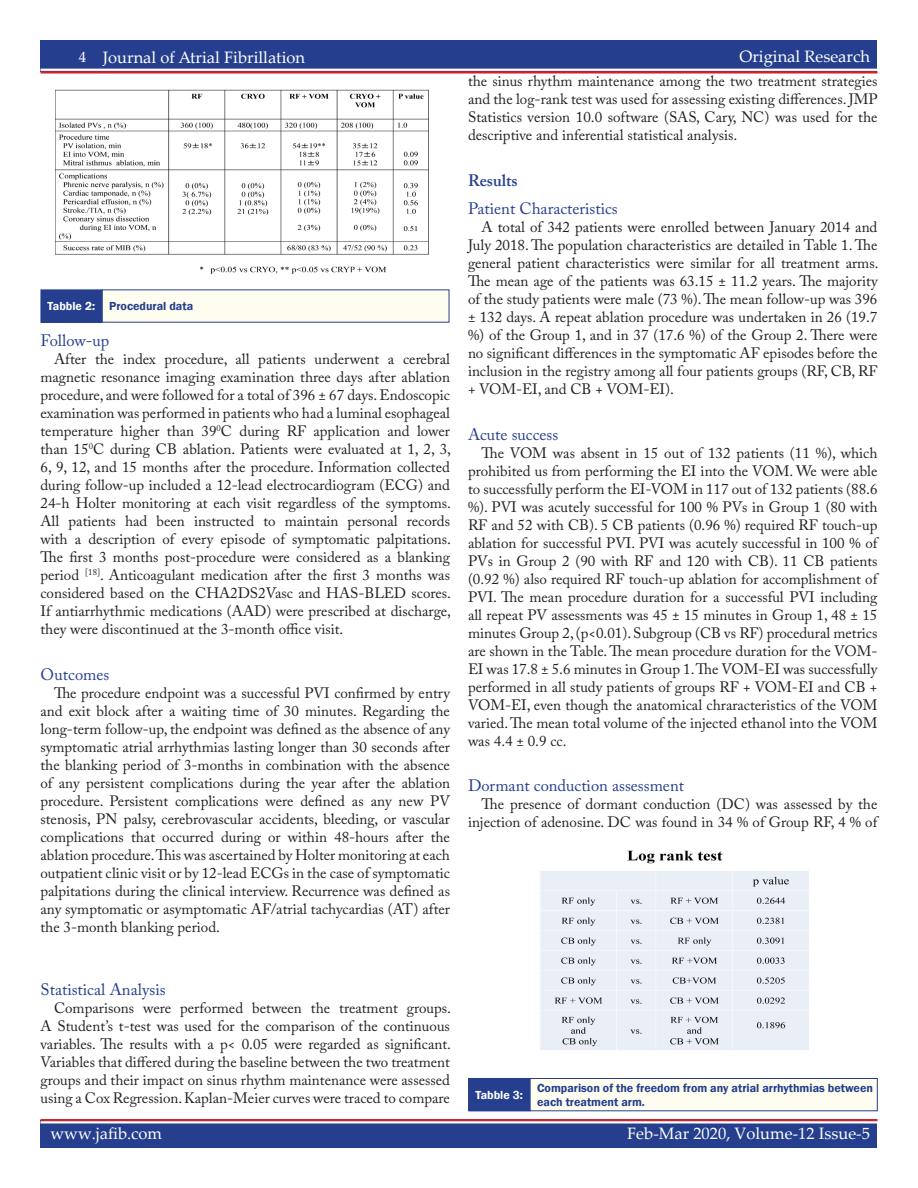
<style>
.page{position:relative;width:918px;height:1188px;background:#fff}
.page>*{position:absolute;margin:0;border:0;box-sizing:border-box;transform-origin:0 0}
.t1{font:16.5px "Palatino Linotype";color:#fff}
._11_Body_Header{font:16.5px "Adobe Caslon Pro";color:#253f8e}
._11_Body_Header-2{font:600 16.5px "Adobe Caslon Pro";color:#253f8e}
._10_Body_Text{font:15px/18px "Adobe Caslon Pro";color:#231f20;text-align:justify}
.Figure_Title{font:600 12px/14.4px "Franklin Gothic";color:#253f8e}
.Figure{font:600 12px "Franklin Gothic";color:#fff}
</style>
<div class="page">
<div style="left:40px;top:1120px;width:838px;height:28px;background:#253f8e"></div>
<hr style="left:40px;top:1119px;width:838px;height:2px;background:#d1232a">
<hr style="left:40px;top:1121px;width:838px;height:3px;background:#fff">
<div style="left:40px;top:40px;width:838px;height:32px;background:#253f8e"></div>
<hr style="left:40px;top:71px;width:838px;height:3px;background:#d1232a">
<hr style="left:40px;top:69px;width:838px;height:2px;background:#fff">
<img style="left:56px;top:89px;width:373px;height:185px">
<div style="left:41px;top:290px;width:61px;height:32px;background:#253f8e"></div>
<div style="left:102px;top:290px;width:347px;height:32px;background:#fefdf0"></div>
<img style="left:540px;top:850px;width:269px;height:200px">
<div style="left:469px;top:1078px;width:61px;height:33px;background:#253f8e"></div>
<div style="left:530px;top:1078px;width:347px;height:33px;background:#fefdf0"></div>
<div style="left:530px;top:1078px;width:348px;height:33px;border:1px solid #253f8e"></div>
<p class="t1" style="left:79px;top:48px;width:228px"><sup>4</sup> Journal of Atrial Fibrillation</p>
<p class="t1" style="left:739px;top:45px;width:132px">Original Research</p>
<p class="t1" style="left:746px;top:47px;width:125px">Featured Review</p>
<p class="_10_Body_Text" style="left:468px;top:72px;width:411px">the sinus rhythm maintenance among the two treatment strategies and the log-rank test was used for assessing existing differences. JMP Statistics version 10.0 software (SAS, Cary, NC) was used for the descriptive and inferential statistical analysis.</p>
<p class="_11_Body_Header-2" style="left:468px;top:171px;width:51px">Results</p>
<p class="_11_Body_Header" style="left:468px;top:198px;width:151px">Patient Characteristics</p>
<p class="_10_Body_Text" style="left:468px;top:218px;width:412px;text-indent:14px">A total of 342 patients were enrolled between January 2014 and July 2018. The population characteristics are detailed in Table 1. The general patient characteristics were similar for all treatment arms.<br>The mean age of the patients was 63.15 ± 11.2 years. The majority of the study patients were male (73 %). The mean follow-up was 396 ± 132 days. A repeat ablation procedure was undertaken in 26 (19.7 %) of the Group 1, and in 37 (17.6 %) of the Group 2. There were no significant differences in the symptomatic AF episodes before the inclusion in the registry among all four patients groups (RF, CB, RF + VOM-EI, and CB + VOM-EI).</p>
<p class="_11_Body_Header" style="left:468px;top:424px;width:92px">Acute success</p>
<p class="_10_Body_Text" style="left:468px;top:443px;width:411px;text-indent:14px">The VOM was absent in 15 out of 132 patients (11 %), which prohibited us from performing the EI into the VOM. We were able to successfully perform the EI-VOM in 117 out of 132 patients (88.6 %). PVI was acutely successful for 100 % PVs in Group 1 (80 with RF and 52 with CB). 5 CB patients (0.96 %) required RF touch-up ablation for successful PVI. PVI was acutely successful in 100 % of PVs in Group 2 (90 with RF and 120 with CB). 11 CB patients (0.92 %) also required RF touch-up ablation for accomplishment of PVI. The mean procedure duration for a successful PVI including all repeat PV assessments was 45 ± 15 minutes in Group 1, 48 ± 15 minutes Group 2, (p&lt;0.01). Subgroup (CB vs RF) procedural metrics are shown in the Table. The mean procedure duration for the VOM-EI was 17.8 ± 5.6 minutes in Group 1. The VOM-EI was successfully performed in all study patients of groups RF + VOM-EI and CB + VOM-EI, even though the anatomical chraracteristics of the VOM varied. The mean total volume of the injected ethanol into the VOM was 4.4 ± 0.9 cc.</p>
<p class="_11_Body_Header" style="left:468px;top:776px;width:218px">Dormant conduction assessment</p>
<p class="_10_Body_Text" style="left:468px;top:795px;width:411px;text-align:right">The presence of dormant conduction (DC) was assessed by the injection of adenosine. DC was found in 34 % of Group RF, 4 % of</p>
<p class="Figure" style="left:48px;top:299px;width:49px">Tabble 2:</p>
<p class="Figure_Title" style="left:109px;top:299px;width:85px">Procedural data</p>
<p class="_11_Body_Header" style="left:40px;top:331px;width:70px">Follow-up</p>
<p class="_10_Body_Text" style="left:40px;top:350px;width:412px;text-indent:14px">After the index procedure, all patients underwent a cerebral magnetic resonance imaging examination three days after ablation procedure, and were followed for a total of 396 ± 67 days. Endoscopic examination was performed in patients who had a luminal esophageal temperature higher than 39<sup>0</sup>C during RF application and lower than 15<sup>0</sup>C during CB ablation. Patients were evaluated at 1, 2, 3, 6, 9, 12, and 15 months after the procedure. Information collected during follow-up included a 12-lead electrocardiogram (ECG) and 24-h Holter monitoring at each visit regardless of the symptoms.<br>All patients had been instructed to maintain personal records with a description of every episode of symptomatic palpitations.<br>The first 3 months post-procedure were considered as a blanking period <sup>[18]</sup>. Anticoagulant medication after the first 3 months was considered based on the CHA2DS2Vasc and HAS-BLED scores.<br>If antiarrhythmic medications (AAD) were prescribed at discharge, they were discontinued at the 3-month office visit.</p>
<p class="_11_Body_Header" style="left:40px;top:664px;width:70px">Outcomes</p>
<p class="_10_Body_Text" style="left:40px;top:683px;width:411px;text-indent:14px">The procedure endpoint was a successful PVI confirmed by entry and exit block after a waiting time of 30 minutes. Regarding the long-term follow-up, the endpoint was defined as the absence of any symptomatic atrial arrhythmias lasting longer than 30 seconds after the blanking period of 3-months in combination with the absence of any persistent complications during the year after the ablation procedure. Persistent complications were defined as any new PV stenosis, PN palsy, cerebrovascular accidents, bleeding, or vascular complications that occurred during or within 48-hours after the ablation procedure. This was ascertained by Holter monitoring at each outpatient clinic visit or by 12-lead ECGs in the case of symptomatic palpitations during the clinical interview. Recurrence was defined as any symptomatic or asymptomatic AF/atrial tachycardias (AT) after the 3-month blanking period.</p>
<p class="_11_Body_Header" style="left:40px;top:980px;width:127px">Statistical Analysis</p>
<p class="_10_Body_Text" style="left:40px;top:999px;width:412px;text-indent:14px">Comparisons were performed between the treatment groups.<br>A Student’s t-test was used for the comparison of the continuous variables. The results with a p&lt; 0.05 were regarded as significant.<br>Variables that differed during the baseline between the two treatment groups and their impact on sinus rhythm maintenance were assessed using a Cox Regression. Kaplan-Meier curves were traced to compare</p>
<p class="Figure" style="left:475px;top:1088px;width:49px">Tabble 3:</p>
<p class="Figure_Title" style="left:537px;top:1081px;width:337px">Comparison of the freedom from any atrial arrhythmias between each treatment arm.</p>
<p class="t1" style="left:51px;top:1122px;width:113px">www.jafib.com</p>
<p class="t1" style="left:627px;top:1122px;width:244px">Feb-Mar 2020, Volume-12 Issue-5</p>
</div>
